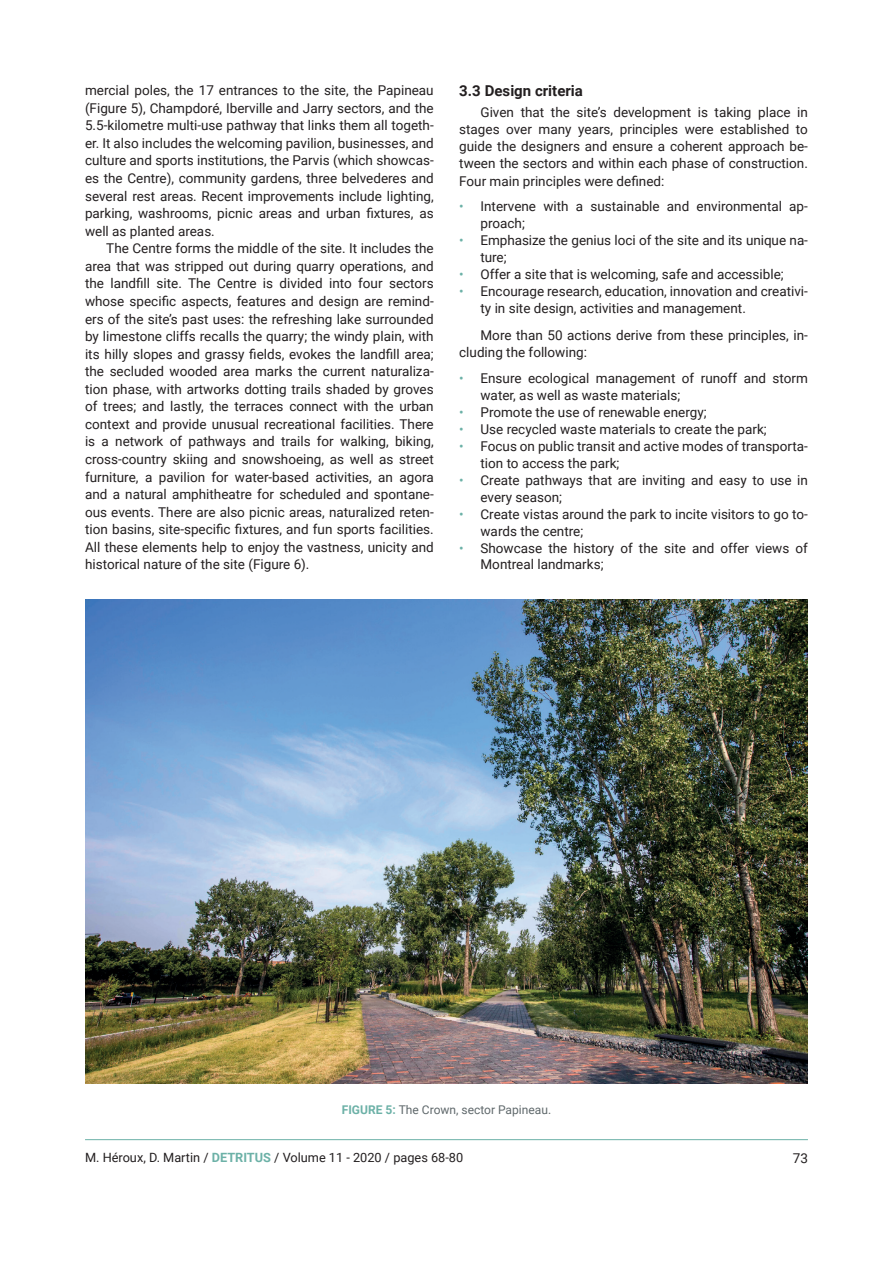
<style>
.page{position:relative;width:893px;height:1263px;background:#fff}
.page>*{position:absolute;margin:0;border:0;box-sizing:border-box;transform-origin:0 0}
.t1{font:700 15px "Roboto";color:#231f20}
.t2{font:13.5px/17.5px "Roboto";color:#231f20}
.t3{font:12.75px "Roboto";color:#231f20}
.t4{font:12px "Roboto";color:#5f686b}
.s1{color:#6cb1a7}
.s2{font-weight:700;color:#6cb1a7}
</style>
<div class="page">
<hr style="left:85px;top:1139px;width:723px;height:1px;background:#6cb1a7">
<img style="left:85px;top:599px;width:723px;height:485px">
<p class="t2" style="left:85px;top:81px;width:350px;text-align:justify">mercial poles, the 17 entrances to the site, the Papineau (Figure 5), Champdoré, Iberville and Jarry sectors, and the 5.5-kilometre multi-use pathway that links them all togeth&shy;er. It also includes the welcoming pavilion, businesses, and culture and sports institutions, the Parvis (which showcas&shy;es the Centre), community gardens, three belvederes and several rest areas. Recent improvements include lighting, parking, washrooms, picnic areas and urban fixtures, as well as planted areas.</p>
<p class="t2" style="left:85px;top:239px;width:350px;text-align:justify;text-indent:21px">The Centre forms the middle of the site. It includes the area that was stripped out during quarry operations, and the landfill site. The Centre is divided into four sectors whose specific aspects, features and design are remind&shy;ers of the site’s past uses: the refreshing lake surrounded by limestone cliffs recalls the quarry; the windy plain, with its hilly slopes and grassy fields, evokes the landfill area; the secluded wooded area marks the current naturaliza&shy;tion phase, with artworks dotting trails shaded by groves of trees; and lastly, the terraces connect with the urban context and provide unusual recreational facilities. There is a network of pathways and trails for walking, biking, cross-country skiing and snowshoeing, as well as street furniture, a pavilion for water-based activities, an agora and a natural amphitheatre for scheduled and spontane&shy;ous events. There are also picnic areas, naturalized reten&shy;tion basins, site-specific fixtures, and fun sports facilities.<br>All these elements help to enjoy the vastness, unicity and historical nature of the site (Figure 6).</p>
<p class="t1" style="left:459px;top:80px;width:125px">3.3 Design criteria</p>
<p class="t2" style="left:459px;top:104px;width:350px;line-height:17.1px;text-align:justify;text-indent:21px">Given that the site’s development is taking place in stages over many years, principles were established to guide the designers and ensure a coherent approach be&shy;tween the sectors and within each phase of construction.<br>Four main principles were defined:</p>
<p class="t2" style="left:480px;top:197px;width:329px;line-height:17px;text-indent:-21px"><span class="s1">•</span> Intervene with a sustainable and environmental ap&shy;proach;</p>
<p class="t2" style="left:480px;top:231px;width:329px;line-height:17px;text-indent:-21px"><span class="s1">•</span> Emphasize the genius loci of the site and its unique na&shy;ture;</p>
<p class="t2" style="left:459px;top:265px;width:326px"><span class="s1">•</span> Offer a site that is welcoming, safe and accessible;</p>
<p class="t2" style="left:480px;top:282px;width:329px;text-indent:-21px"><span class="s1">•</span> Encourage research, education, innovation and creativi&shy;ty in site design, activities and management.</p>
<p class="t2" style="left:459px;top:326px;width:350px;text-indent:21px">More than 50 actions derive from these principles, in&shy;cluding the following:</p>
<p class="t2" style="left:480px;top:369px;width:329px;line-height:17px;text-indent:-21px"><span class="s1">•</span> Ensure ecological management of runoff and storm water, as well as waste materials;</p>
<p class="t2" style="left:459px;top:403px;width:249px"><span class="s1">•</span> Promote the use of renewable energy;</p>
<p class="t2" style="left:459px;top:420px;width:309px"><span class="s1">•</span> Use recycled waste materials to create the park;</p>
<p class="t2" style="left:480px;top:437px;width:329px;line-height:17px;text-indent:-21px"><span class="s1">•</span> Focus on public transit and active modes of transporta&shy;tion to access the park;</p>
<p class="t2" style="left:480px;top:471px;width:329px;line-height:17px;text-indent:-21px"><span class="s1">•</span> Create pathways that are inviting and easy to use in every season;</p>
<p class="t2" style="left:480px;top:505px;width:329px;line-height:17px;text-indent:-21px"><span class="s1">•</span> Create vistas around the park to incite visitors to go to&shy;wards the centre;</p>
<p class="t2" style="left:480px;top:539px;width:329px;line-height:17px;text-indent:-21px"><span class="s1">•</span> Showcase the history of the site and offer views of<br>Montreal landmarks;</p>
<p class="t4" style="left:342px;top:1101px;width:211px"><span class="s2">FIGURE 5:</span> The Crown, sector Papineau.</p>
<p class="t3" style="left:85px;top:1148px;width:380px">M. Héroux, D. Martin / <span class="s2">DETRITUS</span> / Volume 11 - 2020 / pages 68-80</p>
<p class="t2" style="left:793px;top:1148px;width:17px">73</p>
</div>
